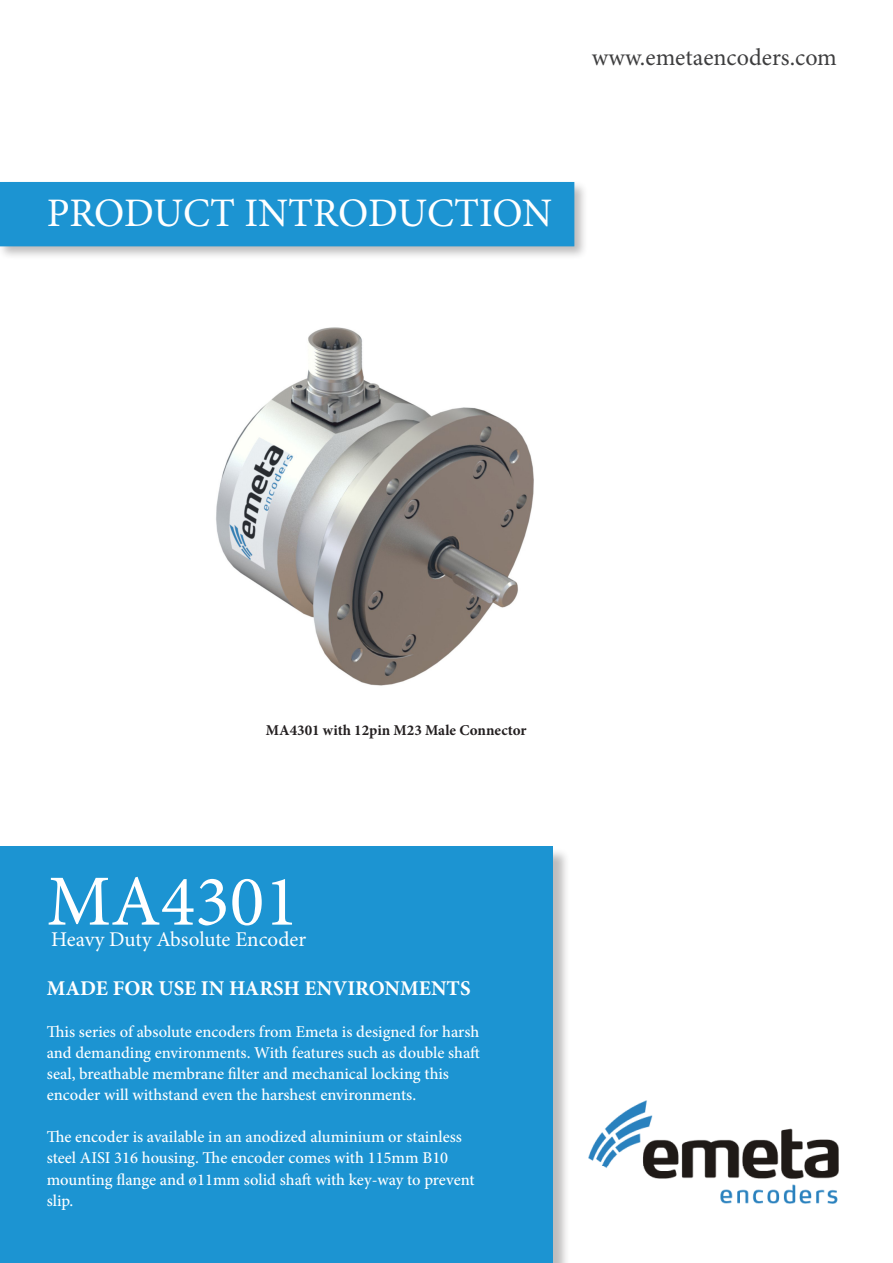
<style>
.page{position:relative;width:893px;height:1263px;background:#fff}
.page>*{position:absolute;margin:0;border:0;box-sizing:border-box;transform-origin:0 0}
.t1{font:72px "Minion Pro";color:#fff}
.t2{font:40.5px "Minion Pro";letter-spacing:-.005em;color:#fff}
.t3{font:24px "Minion Pro";color:#3e3e3f}
.t4{font:700 21px "Minion Pro";color:#fff}
.t5{font:21px "Minion Pro";color:#fff}
.Lista{font:500 16.5px/21px "Minion Pro";color:#fff}
.Lista-2{font:700 15px "Minion Pro";color:#231f20}
</style>
<div class="page">
<img style="left:588px;top:1100px;width:251px;height:104px">
<img style="left:216px;top:327px;width:318px;height:359px">
<div style="left:1px;top:847px;width:569px;height:416px;background:#231f20;opacity:.3"></div>
<div style="left:0;top:846px;width:553px;height:417px;background:#1c94d2"></div>
<div style="left:0;top:180px;width:588px;height:80px;background:#231f20;opacity:.3"></div>
<div style="left:0;top:182px;width:574px;height:64px;background:#1c94d2"></div>
<p class="t3" style="left:592px;top:42px;width:247px">www.emetaencoders.com</p>
<p class="t2" style="left:47px;top:186px;width:507px">PRODUCT INTRODUCTION</p>
<p class="Lista-2" style="left:266px;top:720px;width:262px">MA4301 with 12pin M23 Male Connector</p>
<p class="t1" style="left:47px;top:853px;width:254px">MA4301</p>
<p class="t5" style="left:51px;top:925px;width:256px">Heavy Duty Absolute Encoder</p>
<p class="t4" style="left:47px;top:974px;width:425px">MADE FOR USE IN HARSH ENVIRONMENTS</p>
<p class="Lista" style="left:47px;top:1022px;width:435px">This series of absolute encoders from Emeta is designed for harsh and demanding environments. With features such as double shaft seal, breathable membrane filter and mechanical locking this encoder will withstand even the harshest environments.</p>
<p class="Lista" style="left:47px;top:1127px;width:429px">The encoder is available in an anodized aluminium or stainless steel AISI 316 housing. The encoder comes with 115mm B10 mounting flange and ø11mm solid shaft with key-way to prevent slip.</p>
</div>
